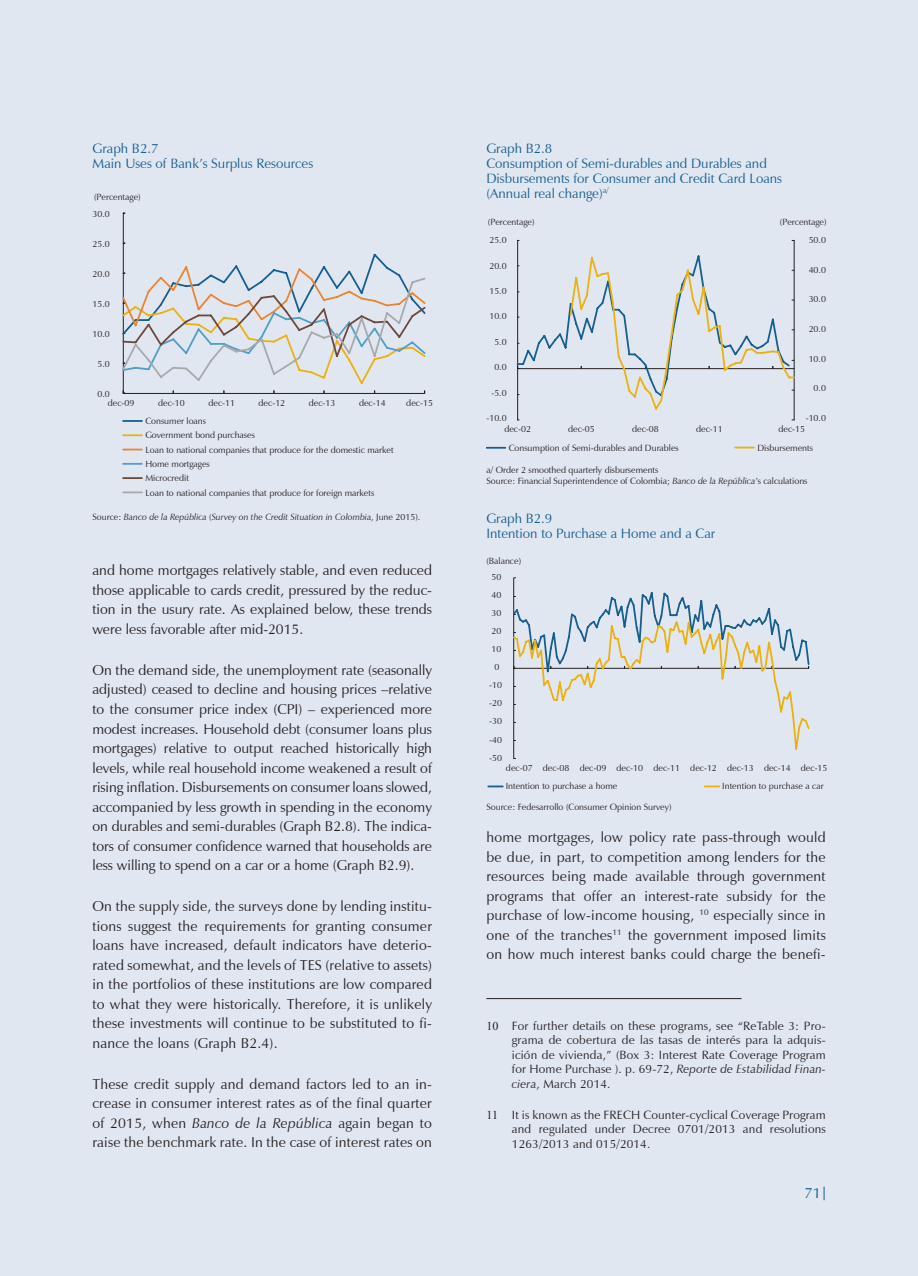
<style>
.page{position:relative;width:918px;height:1276px;background:#fff}
.page>*{position:absolute;margin:0;border:0;box-sizing:border-box;transform-origin:0 0}
.t1{font:15px "Zapf Humanist 601 BT";color:#165e8e}
.recuadro1{font:14.25px/19.5px "Zapf Humanist 601 BT";letter-spacing:.015em;color:#231f20;text-align:justify}
.titulo_grafico{font:13.5px/15px "Zapf Humanist 601 BT";color:#165e8e}
.pie_de_pagina_Recuad{font:12px/14.4px "Zapf Humanist 601 BT";letter-spacing:.015em;color:#231f20;text-align:justify}
.pie_grafica{font:9px/14.2px "Zapf Humanist 601 BT";color:#231f20}
.pie_grafica-2{font:italic 9px "Zapf Humanist 601 BT";color:#231f20}
.s1{font-style:normal}
.s2{font-style:italic}
.s3{font-family:"Times New Roman"}
</style>
<div class="page">
<div style="left:1px;top:0;width:917px;height:1276px;background:#e1e7f1"></div>
<svg style="left:824px;top:1186px;width:1px;height:14px"></svg>
<hr style="left:123px;top:213px;width:1px;height:180px;background:#231f20">
<hr style="left:123px;top:393px;width:302px;height:1px;background:#231f20">
<svg style="left:122px;top:252px;width:304px;height:133px"></svg>
<svg style="left:123px;top:420px;width:19px;height:2px"></svg>
<svg style="left:123px;top:434px;width:19px;height:2px"></svg>
<svg style="left:123px;top:449px;width:19px;height:1px"></svg>
<svg style="left:123px;top:463px;width:19px;height:2px"></svg>
<svg style="left:123px;top:477px;width:19px;height:2px"></svg>
<svg style="left:123px;top:491px;width:19px;height:2px"></svg>
<svg style="left:486px;top:447px;width:19px;height:2px"></svg>
<svg style="left:735px;top:447px;width:19px;height:1px"></svg>
<hr style="left:794px;top:240px;width:1px;height:180px;background:#231f20">
<hr style="left:517px;top:240px;width:1px;height:180px;background:#231f20">
<svg style="left:516px;top:254px;width:279px;height:157px"></svg>
<hr style="left:513px;top:578px;width:1px;height:180px;background:#231f20">
<svg style="left:513px;top:590px;width:297px;height:161px"></svg>
<svg style="left:488px;top:785px;width:15px;height:2px"></svg>
<svg style="left:705px;top:785px;width:14px;height:2px"></svg>
<hr style="left:486px;top:998px;width:256px;height:1px;background:#231f20">
<p class="titulo_grafico" style="left:93px;top:141px;width:67px">Graph B2.7</p>
<p class="titulo_grafico" style="left:93px;top:156px;width:222px">Main Uses of Bank’s Surplus Resources</p>
<p class="pie_grafica" style="left:94px;top:189px;width:48px">(Percentage)</p>
<p class="pie_grafica" style="left:93px;top:206px;width:19px">30.0</p>
<p class="pie_grafica" style="left:93px;top:236px;width:19px">25.0</p>
<p class="pie_grafica" style="left:93px;top:266px;width:19px">20.0</p>
<p class="pie_grafica" style="left:93px;top:296px;width:19px">15.0</p>
<p class="pie_grafica" style="left:93px;top:326px;width:19px">10.0</p>
<p class="pie_grafica" style="left:98px;top:356px;width:14px">5.0</p>
<p class="pie_grafica" style="left:98px;top:386px;width:14px">0.0</p>
<p class="pie_grafica" style="left:108px;top:396px;width:28px">dec-09</p>
<p class="pie_grafica" style="left:158px;top:396px;width:28px">dec-10</p>
<p class="pie_grafica" style="left:209px;top:396px;width:28px">dec-11</p>
<p class="pie_grafica" style="left:259px;top:396px;width:28px">dec-12</p>
<p class="pie_grafica" style="left:309px;top:396px;width:28px">dec-13</p>
<p class="pie_grafica" style="left:359px;top:396px;width:28px">dec-14</p>
<p class="pie_grafica" style="left:406px;top:396px;width:28px">dec-15</p>
<p class="pie_grafica" style="left:145px;top:414px;width:250px">Consumer loans<br>Government bond purchases<br>Loan to national companies that produce for the domestic market<br>Home mortgages<br>Microcredit<br>Loan to national companies that produce for foreign markets</p>
<p class="pie_grafica-2" style="left:93px;top:511px;width:329px"><span class="s1">Source:</span> Banco de la República <span class="s1">(</span>Survey on the Credit Situation in Colombia<span class="s1">, June 2015).</span></p>
<p class="recuadro1" style="left:92px;top:561px;width:341px">and home mortgages relatively stable, and even reduced those applicable to cards credit, pressured by the reduc&shy;tion in the usury rate. As explained below, these trends were less favorable after mid-2015.</p>
<p class="recuadro1" style="left:92px;top:660px;width:341px">On the demand side, the unemployment rate (seasonally adjusted) ceased to decline and housing prices –relative to the consumer price index (CPI) – experienced more modest increases. Household debt (consumer loans plus mortgages) relative to output reached historically high levels, while real household income weakened a result of rising inflation. Disbursements on consumer loans slowed, accompanied by less growth in spending in the economy on durables and semi-durables (Graph B2.8). The indica&shy;tors of consumer confidence warned that households are less willing to spend on a car or a home (Graph B2.9).</p>
<p class="recuadro1" style="left:92px;top:896px;width:341px">On the supply side, the surveys done by lending institu&shy;tions suggest the requirements for granting consumer loans have increased, default indicators have deterio&shy;rated somewhat, and the levels of TES (relative to assets) in the portfolios of these institutions are low compared to what they were historically. Therefore, it is unlikely these investments will continue to be substituted to fi&shy;nance the loans (Graph B2.4).</p>
<p class="recuadro1" style="left:92px;top:1074px;width:341px">These credit supply and demand factors led to an in&shy;crease in consumer interest rates as of the final quarter of 2015, when <span class="s2">Banco de la República</span> again began to raise the benchmark rate. In the case of interest rates on</p>
<p class="titulo_grafico" style="left:486px;top:141px;width:67px">Graph B2.8</p>
<p class="titulo_grafico" style="left:486px;top:156px;width:297px">Consumption of Semi-durables and Durables and<br>Disbursements for Consumer and Credit Card Loans</p>
<p class="titulo_grafico" style="left:486px;top:186px;width:124px">(Annual real change)<sup>a/</sup></p>
<p class="pie_grafica" style="left:488px;top:215px;width:48px">(Percentage)</p>
<p class="pie_grafica" style="left:780px;top:215px;width:48px">(Percentage)</p>
<p class="pie_grafica" style="left:489px;top:233px;width:19px">25.0</p>
<p class="pie_grafica" style="left:489px;top:258px;width:19px">20.0</p>
<p class="pie_grafica" style="left:489px;top:284px;width:19px">15.0</p>
<p class="pie_grafica" style="left:489px;top:309px;width:19px">10.0</p>
<p class="pie_grafica" style="left:494px;top:334px;width:14px">5.0</p>
<p class="pie_grafica" style="left:494px;top:360px;width:14px">0.0</p>
<p class="pie_grafica" style="left:491px;top:385px;width:17px">-5.0</p>
<p class="pie_grafica" style="left:486px;top:411px;width:22px">-10.0</p>
<p class="pie_grafica" style="left:809px;top:233px;width:19px">50.0</p>
<p class="pie_grafica" style="left:809px;top:263px;width:19px">40.0</p>
<p class="pie_grafica" style="left:809px;top:292px;width:19px">30.0</p>
<p class="pie_grafica" style="left:809px;top:322px;width:19px">20.0</p>
<p class="pie_grafica" style="left:809px;top:351px;width:19px">10.0</p>
<p class="pie_grafica" style="left:814px;top:381px;width:14px">0.0</p>
<p class="pie_grafica" style="left:806px;top:411px;width:22px">-10.0</p>
<p class="pie_grafica" style="left:504px;top:422px;width:28px">dec-02</p>
<p class="pie_grafica" style="left:568px;top:422px;width:28px">dec-05</p>
<p class="pie_grafica" style="left:632px;top:422px;width:28px">dec-08</p>
<p class="pie_grafica" style="left:696px;top:422px;width:28px">dec-11</p>
<p class="pie_grafica" style="left:778px;top:422px;width:28px">dec-15</p>
<p class="pie_grafica" style="left:509px;top:441px;width:172px">Consumption of Semi-durables and Durables</p>
<p class="pie_grafica" style="left:757px;top:440px;width:57px">Disbursements</p>
<p class="pie_grafica" style="left:486px;top:462px;width:174px">a/ Order 2 smoothed quarterly disbursements</p>
<p class="pie_grafica" style="left:486px;top:473px;width:323px">Source: Financial Superintendence of Colombia; <span class="s2">Banco de la República</span>’s calculations</p>
<p class="titulo_grafico" style="left:486px;top:511px;width:67px">Graph B2.9</p>
<p class="titulo_grafico" style="left:486px;top:526px;width:231px">Intention to Purchase a Home and a Car</p>
<p class="pie_grafica" style="left:486px;top:553px;width:36px">(Balance)</p>
<p class="pie_grafica" style="left:491px;top:570px;width:11px">50</p>
<p class="pie_grafica" style="left:491px;top:588px;width:11px">40</p>
<p class="pie_grafica" style="left:491px;top:606px;width:11px">30</p>
<p class="pie_grafica" style="left:491px;top:624px;width:11px">20</p>
<p class="pie_grafica" style="left:491px;top:642px;width:11px">10</p>
<p class="pie_grafica" style="left:495px;top:660px;width:6px">0</p>
<p class="pie_grafica" style="left:489px;top:678px;width:14px">-10</p>
<p class="pie_grafica" style="left:489px;top:696px;width:14px">-20</p>
<p class="pie_grafica" style="left:489px;top:714px;width:14px">-30</p>
<p class="pie_grafica" style="left:489px;top:732px;width:14px">-40</p>
<p class="pie_grafica" style="left:489px;top:750px;width:14px">-50</p>
<p class="pie_grafica" style="left:506px;top:760px;width:323px">dec-07 dec-08 dec-09 dec-10 dec-11 dec-12 dec-13 dec-14 dec-15</p>
<p class="pie_grafica" style="left:506px;top:778px;width:113px">Intention to purchase a home</p>
<p class="pie_grafica" style="left:722px;top:778px;width:103px">Intention to purchase a car</p>
<p class="pie_grafica" style="left:486px;top:800px;width:187px">Source: Fedesarrollo (Consumer Opinion Survey)</p>
<p class="recuadro1" style="left:486px;top:827px;width:341px">home mortgages, low policy rate pass-through would be due, in part, to competition among lenders for the resources being made available through government programs that offer an interest-rate subsidy for the purchase of low-income housing, <sup>10</sup> especially since in one of the tranches<sup>11</sup> the government imposed limits on how much interest banks could charge the benefi-</p>
<p class="pie_de_pagina_Recuad" style="left:512px;top:1018px;width:315px;text-indent:-26px"><span class="s3">10</span> For further details on these programs, see “ReTable 3: Pro&shy;grama de cobertura de las tasas de interés para la adquis&shy;ición de vivienda,” (Box 3: Interest Rate Coverage Program for Home Purchase ). p. 69-72, <span class="s2">Reporte de Estabilidad Finan&shy;ciera</span>, March 2014.</p>
<p class="pie_de_pagina_Recuad" style="left:512px;top:1107px;width:315px;text-indent:-26px"><span class="s3">11</span> It is known as the FRECH Counter-cyclical Coverage Program and regulated under Decree 0701/2013 and resolutions 1263/2013 and 015/2014.</p>
<p class="t1" style="left:805px;top:1184px;width:18px">71</p>
</div>
